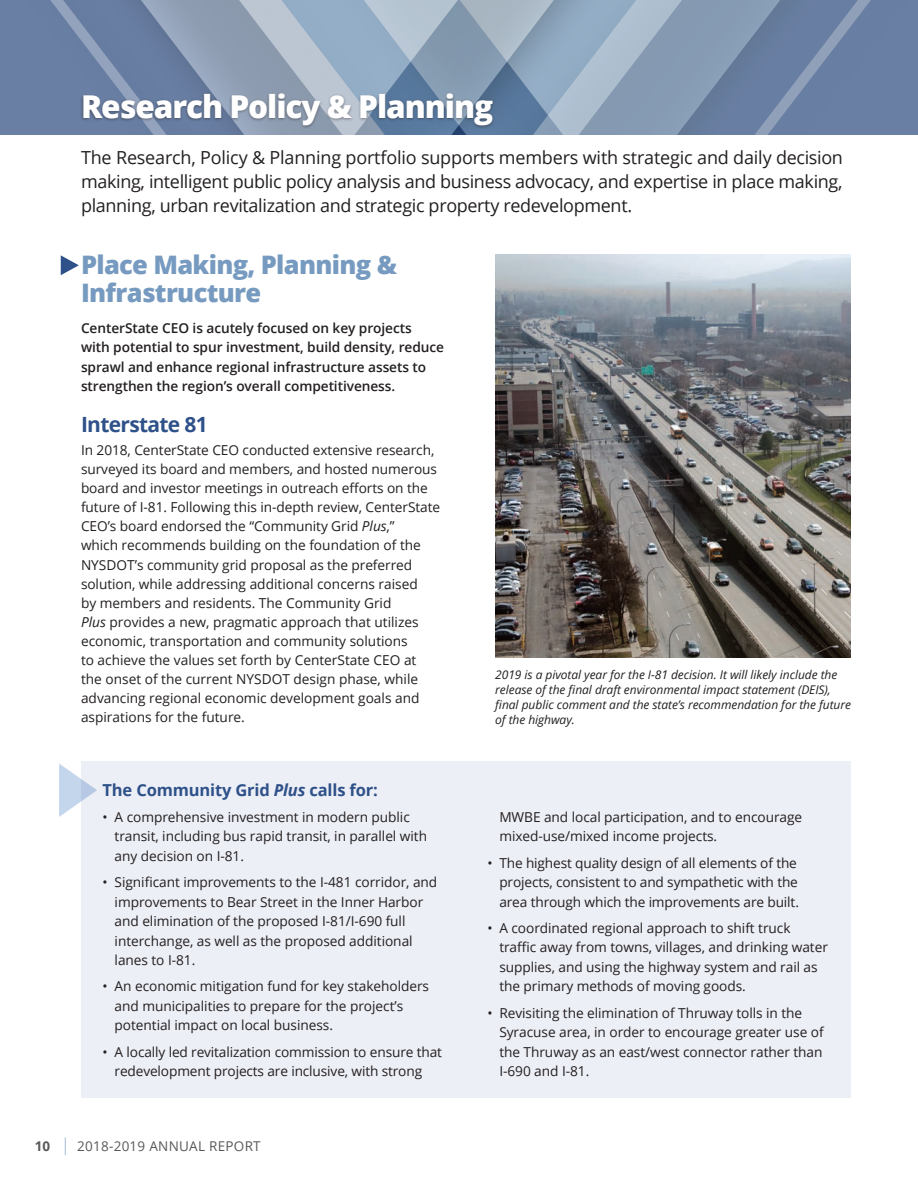
<style>
.page{position:relative;width:918px;height:1188px;background:#fff}
.page>*{position:absolute;margin:0;border:0;box-sizing:border-box;transform-origin:0 0}
.Section_Title{font:800 31.5px "Open Sans";letter-spacing:-.035em;color:#fff}
.Sub-Section_Body{font:800 25.5px/28.5px "Open Sans";letter-spacing:-.025em;color:#779bc0}
.Sub-Section_Body-2{font:700 21px "Open Sans";letter-spacing:-.035em;color:#2e5189}
.Section_Description{font:18px/24px "Open Sans";letter-spacing:-.02em;color:#231f20;text-align:justify}
.Sub-Section_Body-3{font:700 16.5px "Open Sans";letter-spacing:-.01em;color:#2e5189}
.Sub-Section_Body-4{font:13.65px/19.5px "Open Sans";letter-spacing:-.005em;color:#231f20}
.Sub-Section_Body-5{font:600 13.65px/19.5px "Open Sans";letter-spacing:-.005em;color:#231f20}
.t1{font:13.5px "Open Sans";letter-spacing:.02em;color:#231f20}
.Sub-Section_Body-6{font:italic 12px/15px "Open Sans";letter-spacing:-.005em;color:#231f20}
.s1{font-style:italic}
.s2{font-weight:700}
.s3{font-size:17.55px;color:#779bc0}
</style>
<div class="page">
<svg style="left:3px;top:0;width:915px;height:135px;background:#7186a7"></svg>
<svg style="left:34px;top:0;width:627px;height:135px;background:#8a9eb7"></svg>
<div style="left:80px;top:91px;width:416px;height:38px;background:#231f20;opacity:.45"></div>
<img style="left:495px;top:255px;width:355px;height:403px">
<div style="left:81px;top:761px;width:769px;height:337px;background:#edeff6"></div>
<svg style="left:59px;top:763px;width:38px;height:54px"></svg>
<svg style="left:61px;top:255px;width:18px;height:20px"></svg>
<p class="Section_Title" style="left:81px;top:83px;width:414px">Research Policy &amp; Planning</p>
<p class="Section_Description" style="left:81px;top:145px;width:763px">The Research, Policy &amp; Planning portfolio supports members with strategic and daily decision making, intelligent public policy analysis and business advocacy, and expertise in place making, planning, urban revitalization and strategic property redevelopment.</p>
<p class="Sub-Section_Body" style="left:81px;top:249px;width:318px">Place Making, Planning &amp;<br>Infrastructure</p>
<p class="Sub-Section_Body-5" style="left:81px;top:318px;width:365px">CenterState CEO is acutely focused on key projects with potential to spur investment, build density, reduce sprawl and enhance regional infrastructure assets to strengthen the region’s overall competitiveness.</p>
<p class="Sub-Section_Body-2" style="left:81px;top:409px;width:128px">Interstate 81</p>
<p class="Sub-Section_Body-4" style="left:81px;top:440px;width:361px;line-height:19px">In 2018, CenterState CEO conducted extensive research, surveyed its board and members, and hosted numerous board and investor meetings in outreach efforts on the future of I-81. Following this in-depth review, CenterState CEO’s board endorsed the “Community Grid <span class="s1">Plus</span>,”<br>which recommends building on the foundation of the NYSDOT’s community grid proposal as the preferred solution, while addressing additional concerns raised<br>by members and residents. The Community Grid<br><span class="s1">Plus</span> provides a new, pragmatic approach that utilizes economic, transportation and community solutions<br>to achieve the values set forth by CenterState CEO at the onset of the current NYSDOT design phase, while advancing regional economic development goals and aspirations for the future.</p>
<p class="Sub-Section_Body-3" style="left:103px;top:778px;width:277px">The Community Grid <span class="s1">Plus</span> calls for:</p>
<p class="Sub-Section_Body-4" style="left:115px;top:807px;width:314px;text-indent:-12px">• A comprehensive investment in modern public transit, including bus rapid transit, in parallel with any decision on I-81.</p>
<p class="Sub-Section_Body-4" style="left:115px;top:872px;width:324px;text-indent:-12px">• Significant improvements to the I-481 corridor, and improvements to Bear Street in the Inner Harbor and elimination of the proposed I-81/I-690 full interchange, as well as the proposed additional lanes to I-81.</p>
<p class="Sub-Section_Body-4" style="left:115px;top:976px;width:316px;text-indent:-12px">• An economic mitigation fund for key stakeholders and municipalities to prepare for the project’s potential impact on local business.</p>
<p class="Sub-Section_Body-4" style="left:103px;top:1042px;width:341px;text-align:center">• A locally led revitalization commission to ensure that redevelopment projects are inclusive, with strong</p>
<p class="t1" style="left:35px;top:1137px;width:228px"><span class="s2">10</span> <span class="s3">|</span> 2018-2019 ANNUAL REPORT</p>
<p class="Sub-Section_Body-6" style="left:495px;top:666px;width:357px">2019 is a pivotal year for the I-81 decision. It will likely include the release of the final draft environmental impact statement (DEIS), final public comment and the state’s recommendation for the future of the highway.</p>
<p class="Sub-Section_Body-4" style="left:499px;top:807px;width:304px">MWBE and local participation, and to encourage mixed-use/mixed income projects.</p>
<p class="Sub-Section_Body-4" style="left:499px;top:853px;width:301px;text-indent:-12px">• The highest quality design of all elements of the projects, consistent to and sympathetic with the area through which the improvements are built.</p>
<p class="Sub-Section_Body-4" style="left:499px;top:918px;width:330px;text-indent:-12px">• A coordinated regional approach to shift truck traffic away from towns, villages, and drinking water supplies, and using the highway system and rail as the primary methods of moving goods.</p>
<p class="Sub-Section_Body-4" style="left:499px;top:1003px;width:326px;text-indent:-12px">• Revisiting the elimination of Thruway tolls in the Syracuse area, in order to encourage greater use of the Thruway as an east/west connector rather than I-690 and I-81.</p>
</div>
